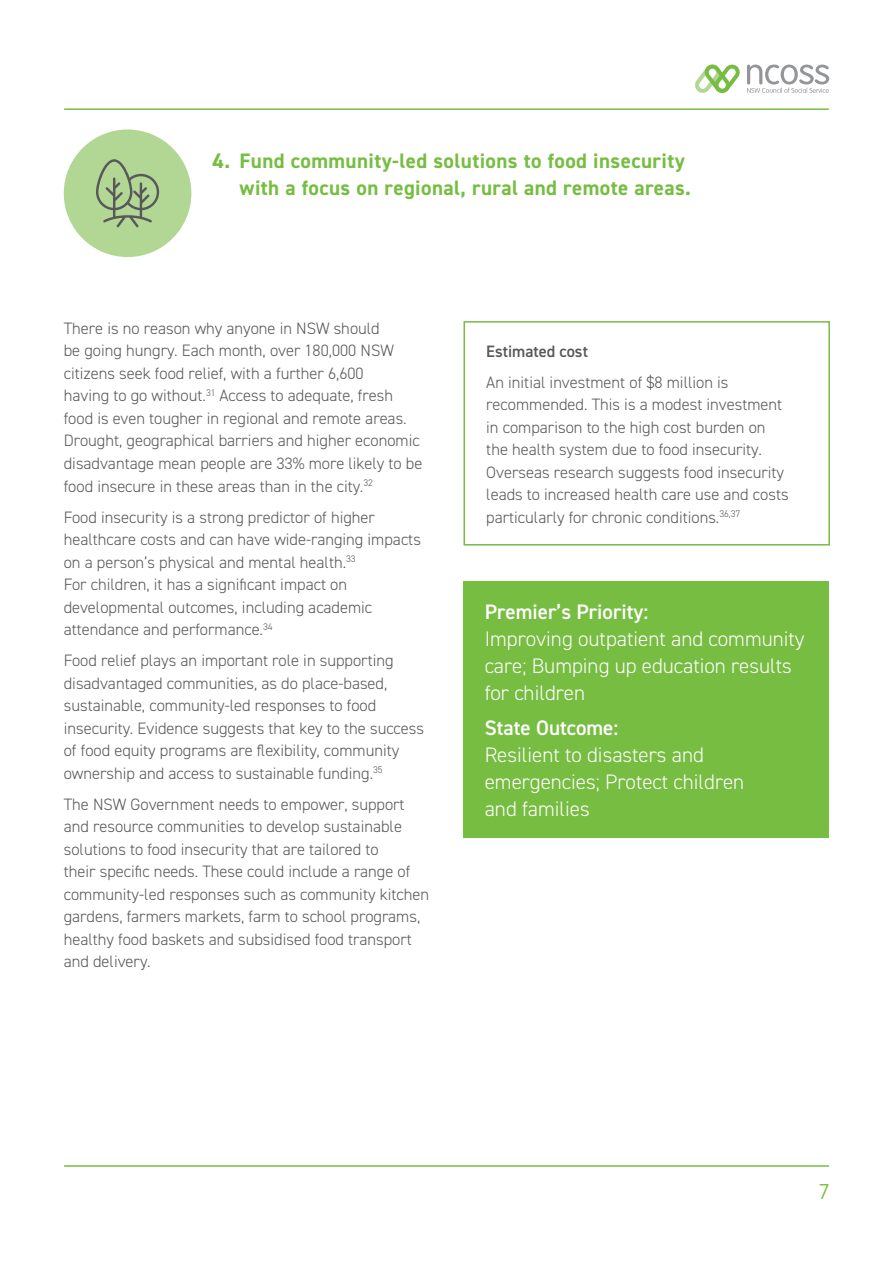
<style>
.page{position:relative;width:893px;height:1263px;background:#fff}
.page>*{position:absolute;margin:0;border:0;box-sizing:border-box;transform-origin:0 0}
.t1{font:300 21px/27px "DIN2014";color:#fff}
.t2{font:700 21px/27px "DIN2014";letter-spacing:.02em;color:#77bd42;text-align:right}
.t3{font:100 21px "VAG Rounded Std";color:#77bd42}
.t4{font:300 16.5px/22.5px "DIN2014";color:#57585a}
.t5{font:600 16.5px "DIN2014";color:#57585a}
.s1{font-weight:600}
</style>
<div class="page">
<hr style="left:65px;top:1165px;width:763px;height:2px;background:#77bd42">
<hr style="left:65px;top:108px;width:763px;height:2px;background:#77bd42">
<svg style="left:695px;top:64px;width:45px;height:29px"></svg>
<svg style="left:747px;top:65px;width:82px;height:28px"></svg>
<div style="left:463px;top:321px;width:367px;height:224px;border:2px solid #77bd42"></div>
<div style="left:463px;top:581px;width:366px;height:257px;background:#77bd42"></div>
<div style="left:64px;top:129px;width:127px;height:128px;background:#b2d693;border-radius:50%"></div>
<svg style="left:96px;top:159px;width:63px;height:68px"></svg>
<p class="t2" style="left:213px;top:147px;width:480px">4. Fund community-led solutions to food insecurity with a focus on regional, rural and remote areas.</p>
<p class="t4" style="left:64px;top:317px;width:360px">There is no reason why anyone in NSW should<br>be going hungry. Each month, over 180,000 NSW citizens seek food relief, with a further 6,600<br>having to go without.<sup>31</sup> Access to adequate, fresh food is even tougher in regional and remote areas.<br>Drought, geographical barriers and higher economic disadvantage mean people are 33% more likely to be food insecure in these areas than in the city.<sup>32</sup></p>
<p class="t4" style="left:64px;top:506px;width:359px">Food insecurity is a strong predictor of higher healthcare costs and can have wide-ranging impacts on a person’s physical and mental health.<sup>33<br></sup>For children, it has a significant impact on developmental outcomes, including academic attendance and performance.<sup>34</sup></p>
<p class="t4" style="left:64px;top:649px;width:362px">Food relief plays an important role in supporting disadvantaged communities, as do place-based, sustainable, community-led responses to food insecurity. Evidence suggests that key to the success of food equity programs are flexibility, community ownership and access to sustainable funding.<sup>35</sup></p>
<p class="t4" style="left:64px;top:793px;width:367px">The NSW Government needs to empower, support and resource communities to develop sustainable solutions to food insecurity that are tailored to<br>their specific needs. These could include a range of community-led responses such as community kitchen gardens, farmers markets, farm to school programs, healthy food baskets and subsidised food transport and delivery.</p>
<p class="t5" style="left:486px;top:340px;width:103px">Estimated cost</p>
<p class="t4" style="left:486px;top:371px;width:304px">An initial investment of $8 million is recommended. This is a modest investment in comparison to the high cost burden on the health system due to food insecurity.<br>Overseas research suggests food insecurity leads to increased health care use and costs particularly for chronic conditions.<sup>36,37</sup></p>
<p class="t1" style="left:485px;top:598px;width:321px"><span class="s1">Premier’s Priority:<br></span>Improving outpatient and community care; Bumping up education results for children</p>
<p class="t1" style="left:485px;top:715px;width:261px"><span class="s1">State Outcome:<br></span>Resilient to disasters and emergencies; Protect children and families</p>
<p class="t3" style="left:819px;top:1180px;width:12px">7</p>
</div>
